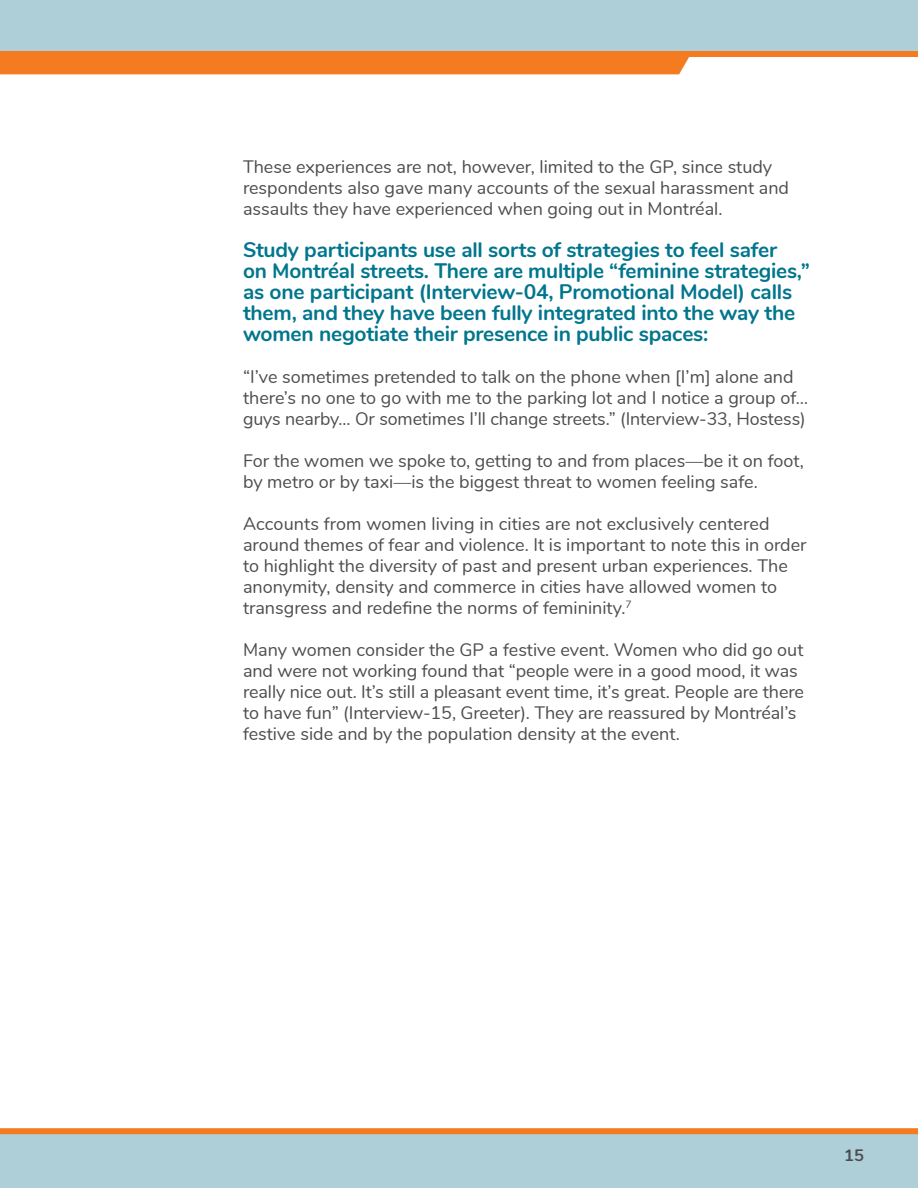
<style>
.page{position:relative;width:918px;height:1188px;background:#fff}
.page>*{position:absolute;margin:0;border:0;box-sizing:border-box;transform-origin:0 0}
.t1{font:700 21px/21px "Nunito";letter-spacing:-.01em;color:#00768d}
.t2{font:18px/21px "Nunito";color:#4d4d4f}
.t3{font:700 16.5px "Nunito";color:#4d4d4f}
</style>
<div class="page">
<div style="left:0;top:1134px;width:918px;height:54px;background:#aeced8"></div>
<div style="left:0;top:0;width:918px;height:54px;background:#aeced8"></div>
<div style="left:0;top:51px;width:918px;height:6px;background:#f47b20"></div>
<div style="left:0;top:57px;width:684px;height:17px;background:#f47b20"></div>
<div style="left:0;top:1128px;width:918px;height:6px;background:#f47b20"></div>
<p class="t2" style="left:243px;top:156px;width:548px">These experiences are not, however, limited to the GP, since study respondents also gave many accounts of the sexual harassment and assaults they have experienced when going out in Montréal.</p>
<p class="t1" style="left:243px;top:238px;width:568px">Study participants use all sorts of strategies to feel safer<br>on Montréal streets. There are multiple “feminine strategies,” as one participant (Interview‑04, Promotional Model) calls them, and they have been fully integrated into the way the women negotiate their presence in public spaces:</p>
<p class="t2" style="left:243px;top:366px;width:567px">“I’ve sometimes pretended to talk on the phone when [I’m] alone and there’s no one to go with me to the parking lot and I notice a group of… guys nearby... Or sometimes I’ll change streets.” (Interview‑33, Hostess)</p>
<p class="t2" style="left:243px;top:450px;width:563px">For the women we spoke to, getting to and from places—be it on foot, by metro or by taxi—is the biggest threat to women feeling safe.</p>
<p class="t2" style="left:243px;top:513px;width:565px">Accounts from women living in cities are not exclusively centered around themes of fear and violence. It is important to note this in order to highlight the diversity of past and present urban experiences. The anonymity, density and commerce in cities have allowed women to transgress and redefine the norms of femininity.<sup>7</sup></p>
<p class="t2" style="left:243px;top:639px;width:562px">Many women consider the GP a festive event. Women who did go out and were not working found that “people were in a good mood, it was really nice out. It’s still a pleasant event time, it’s great. People are there to have fun” (Interview‑15, Greeter). They are reassured by Montréal’s festive side and by the population density at the event.</p>
<p class="t3" style="left:844px;top:1143px;width:21px">15</p>
</div>
